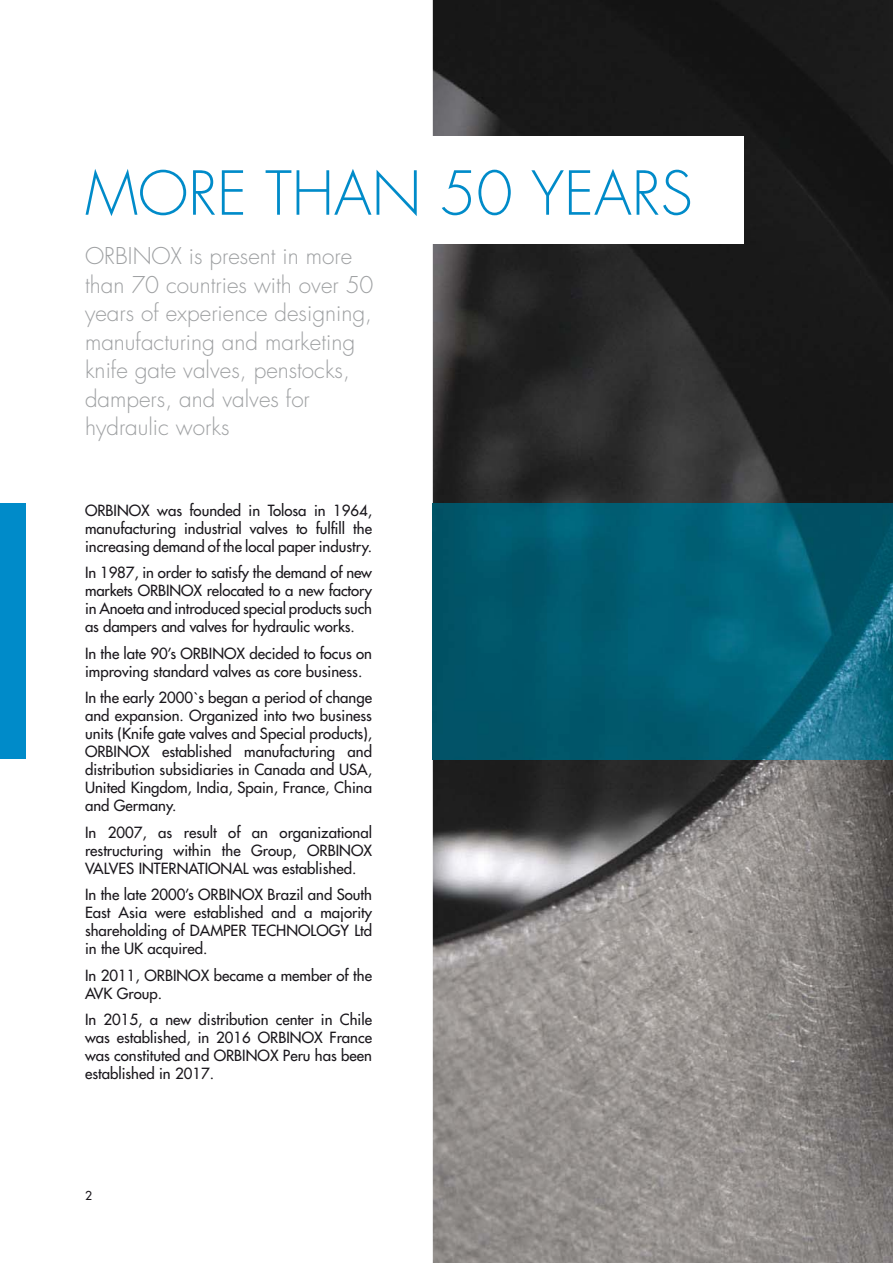
<style>
.page{position:relative;width:893px;height:1263px;background:#fff}
.page>*{position:absolute;margin:0;border:0;box-sizing:border-box;transform-origin:0 0}
.t1{font:300 58.95px "Futura";color:#008bc9}
.t2{font:300 22.5px/28.5px "Futura";color:#9ea0a2}
.t3{font:15px/18px "Futura";color:#1a171c;text-align:justify}
.t4{font:12px "Futura";color:#1a171c}
</style>
<div class="page">
<img style="left:433px;top:0;width:460px;height:1263px">
<div style="left:412px;top:136px;width:332px;height:108px;background:#fff"></div>
<div style="left:0;top:504px;width:26px;height:255px;background:#008bc9"></div>
<img style="left:433px;top:504px;width:460px;height:255px">
<h1 class="t1" style="left:85px;top:166px;width:609px">MORE THAN 50 YEARS</h1>
<h2 class="t2" style="left:85px;top:244px;width:290px">ORBINOX is present in more than 70 countries with over 50 years of experience designing, manufacturing and marketing knife gate valves, penstocks, dampers, and valves for hydraulic works</h2>
<p class="t3" style="left:85px;top:501px;width:289px">ORBINOX was founded in Tolosa in 1964, manufacturing industrial valves to fulfill the increasing demand of the local paper industry.</p>
<p class="t3" style="left:85px;top:564px;width:289px">In 1987, in order to satisfy the demand of new markets ORBINOX relocated to a new factory in Anoeta and introduced special products such as dampers and valves for hydraulic works.</p>
<p class="t3" style="left:85px;top:644px;width:289px">In the late 90’s ORBINOX decided to focus on improving standard valves as core business.</p>
<p class="t3" style="left:85px;top:689px;width:289px">In the early 2000`s began a period of change and expansion. Organized into two business units (Knife gate valves and Special products), ORBINOX established manufacturing and distribution subsidiaries in Canada and USA, United Kingdom, India, Spain, France, China and Germany.</p>
<p class="t3" style="left:85px;top:824px;width:289px">In 2007, as result of an organizational restructuring within the Group, ORBINOX VALVES INTERNATIONAL was established.</p>
<p class="t3" style="left:85px;top:886px;width:289px">In the late 2000’s ORBINOX Brazil and South East Asia were established and a majority shareholding of DAMPER TECHNOLOGY Ltd in the UK acquired.</p>
<p class="t3" style="left:85px;top:967px;width:288px">In 2011, ORBINOX became a member of the<br>AVK Group.</p>
<p class="t3" style="left:85px;top:1011px;width:289px">In 2015, a new distribution center in Chile was established, in 2016 ORBINOX France was constituted and ORBINOX Peru has been established in 2017.</p>
<p class="t4" style="left:85px;top:1189px;width:8px">2</p>
</div>
